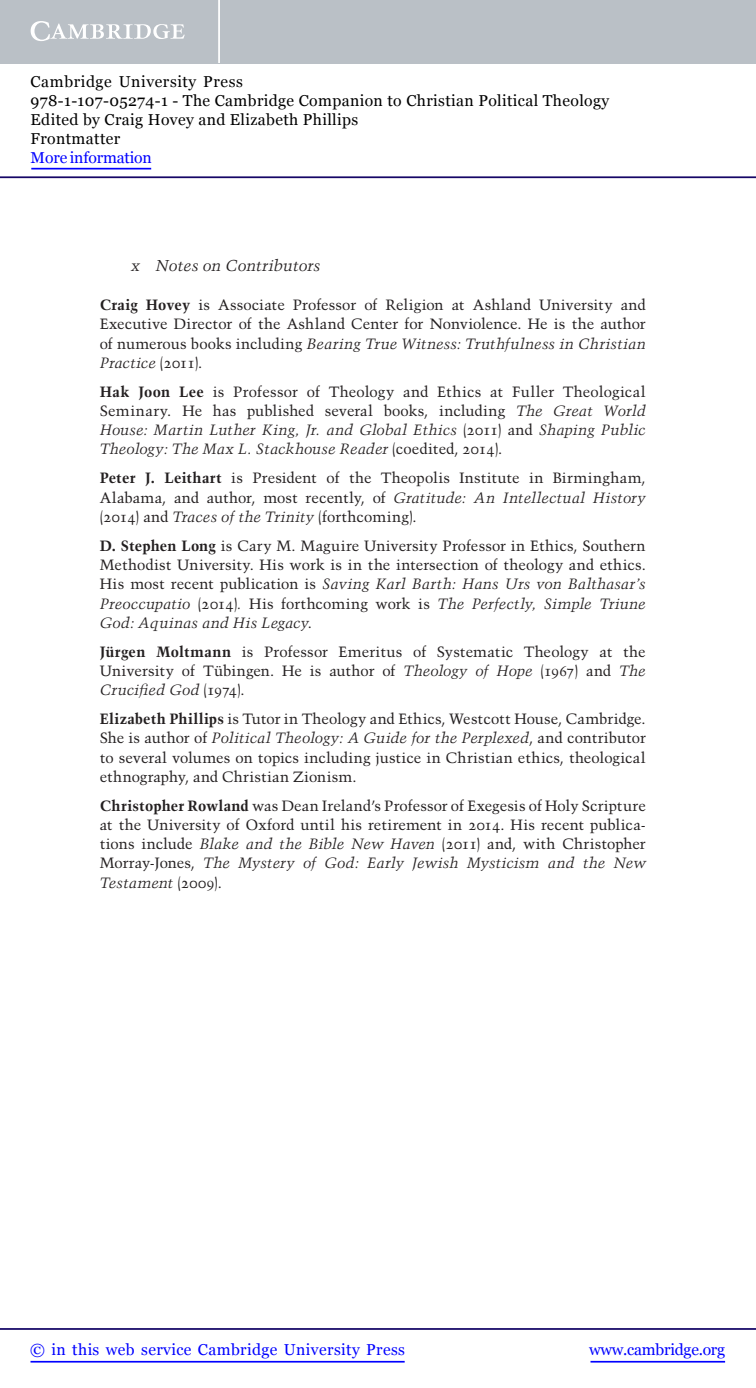
<style>
.page{position:relative;width:756px;height:1388px;background:#fff}
.page>*{position:absolute;margin:0;border:0;box-sizing:border-box;transform-origin:0 0}
.t1{font:15.75px/18.9px "Georgia";letter-spacing:.025em;color:#000}
.t2{font:15.75px "Georgia";letter-spacing:.025em;color:#00f}
.t3{font:italic 15.75px "Trump Mediaeval LT Std";letter-spacing:-.005em;color:#231f20}
.t4{font:15.75px "Georgia";letter-spacing:-.015em;color:#00f}
.t5{font:15.75px "Georgia";letter-spacing:-.01em;color:#00f}
.t6{font:14.88px/19.2px "Trump Mediaeval LT Std";letter-spacing:.005em;color:#231f20;text-align:justify}
.s1{font-weight:700}
.s2{font-style:italic}
</style>
<div class="page">
<hr style="left:591px;top:1361px;width:134px;height:1px;background:#00f">
<hr style="left:0;top:1328px;width:756px;height:2px;background:#150666">
<hr style="left:31px;top:1361px;width:374px;height:1px;background:#00f">
<div style="left:0;top:0;width:756px;height:63px;background:#bac0c6"></div>
<svg style="left:31px;top:21px;width:154px;height:20px"></svg>
<hr style="left:218px;top:0;width:2px;height:63px;background:#fff">
<hr style="left:0;top:176px;width:756px;height:2px;background:#150666">
<hr style="left:31px;top:168px;width:120px;height:1px;background:#00f">
<p class="t1" style="left:31px;top:73px;width:580px">Cambridge University Press<br>978-1-107-05274-1 - The Cambridge Companion to Christian Political Theology Edited by Craig Hovey and Elizabeth Phillips<br>Frontmatter</p>
<p class="t5" style="left:31px;top:148px;width:123px">More information</p>
<p class="t3" style="left:131px;top:259px;width:191px">x Notes on Contributors</p>
<p class="t6" style="left:100px;top:296px;width:548px"><span class="s1">Craig Hovey</span> is Associate Professor of Religion at Ashland University and Executive Director of the Ashland Center for Nonviolence. He is the author of numerous books including <span class="s2">Bearing True Witness: Truthfulness in Christian Practice</span> (2011).</p>
<p class="t6" style="left:100px;top:383px;width:548px"><span class="s1">Hak Joon Lee</span> is Professor of Theology and Ethics at Fuller Theological Seminary. He has published several books, including <span class="s2">The Great World House: Martin Luther King, Jr. and Global Ethics</span> (2011) and <span class="s2">Shaping Public Theology: The Max L. Stackhouse Reader</span> (coedited, 2014).</p>
<p class="t6" style="left:100px;top:469px;width:548px"><span class="s1">Peter J. Leithart</span> is President of the Theopolis Institute in Birmingham, Alabama, and author, most recently, of <span class="s2">Gratitude: An Intellectual History </span>(2014) and <span class="s2">Traces of the Trinity</span> (forthcoming).</p>
<p class="t6" style="left:100px;top:537px;width:548px"><span class="s1">D. Stephen Long</span> is Cary M. Maguire University Professor in Ethics, Southern Methodist University. His work is in the intersection of theology and ethics.<br>His most recent publication is <span class="s2">Saving Karl Barth: Hans Urs von Balthasar’s Preoccupatio</span> (2014) <span class="s2">.</span> His forthcoming work is <span class="s2">The Perfectly, Simple Triune God: Aquinas and His Legacy</span> .</p>
<p class="t6" style="left:100px;top:643px;width:548px"><span class="s1">Jürgen Moltmann</span> is Professor Emeritus of Systematic Theology at the University of Tübingen. He is author of <span class="s2">Theology of Hope</span> (1967) and <span class="s2">The Crucified God</span> (1974).</p>
<p class="t6" style="left:100px;top:710px;width:548px"><span class="s1">Elizabeth Phillips</span> is Tutor in Theology and Ethics, Westcott House, Cambridge.<br>She is author of <span class="s2">Political Theology: A Guide for the Perplexed</span>, and contributor to several volumes on topics including justice in Christian ethics, theological ethnography, and Christian Zionism.</p>
<p class="t6" style="left:100px;top:797px;width:548px"><span class="s1">Christopher Rowland</span> was Dean Ireland’s Professor of Exegesis of Holy Scripture at the University of Oxford until his retirement in 2014. His recent publica&shy;tions include <span class="s2">Blake and the Bible New Haven</span> (2011) and, with Christopher Morray-Jones, <span class="s2">The Mystery of God: Early Jewish Mysticism and the New Testament</span> (2009).</p>
<p class="t2" style="left:30px;top:1339px;width:376px">© in this web service Cambridge University Press</p>
<p class="t4" style="left:589px;top:1339px;width:137px">www.cambridge.org</p>
</div>
